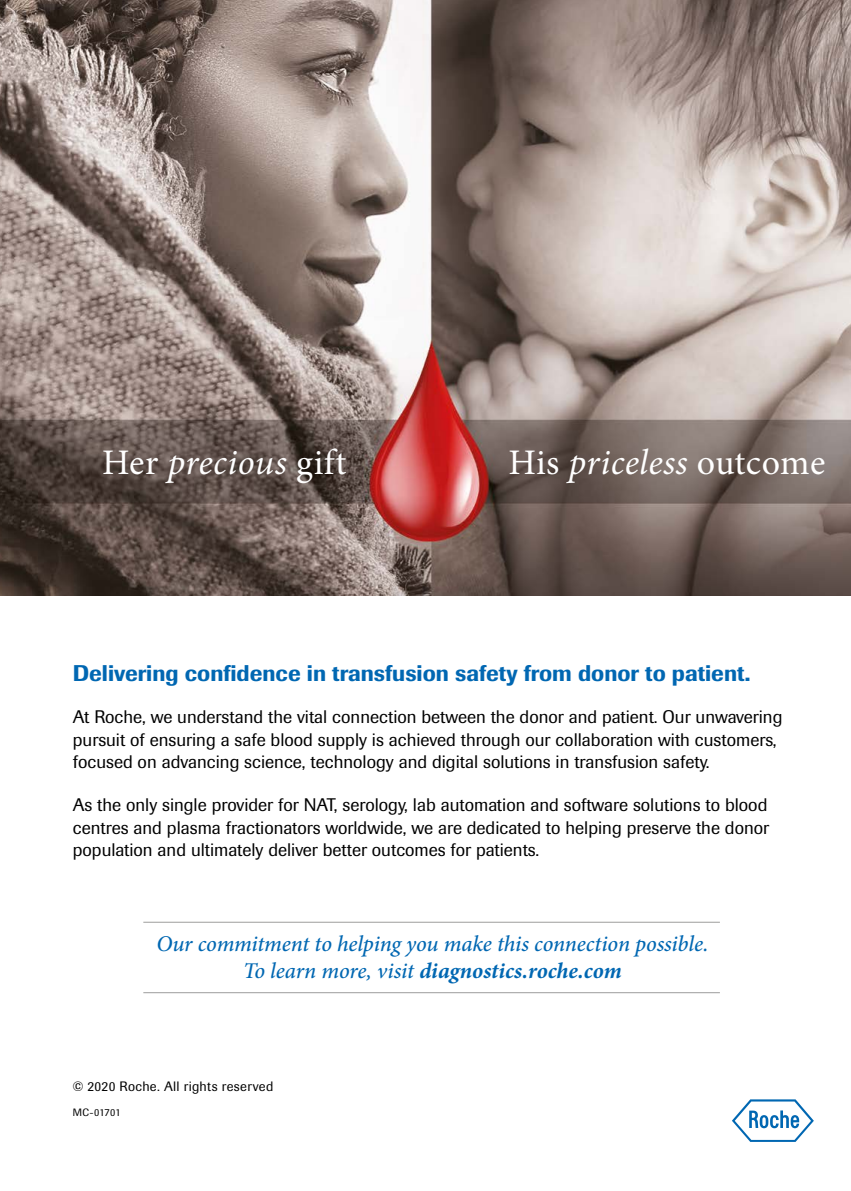
<style>
.page{position:relative;width:851px;height:1191px;background:#fff}
.page>*{position:absolute;margin:0;border:0;box-sizing:border-box;transform-origin:0 0}
.t1{font:36px "Minion Pro";letter-spacing:.005em;color:#fff}
.t2{font:italic 36px "Minion Pro";letter-spacing:.01em;color:#fff}
.t3{font:italic 500 22.5px/27px "Minion Pro";letter-spacing:-.01em;color:#0067b2;text-align:center}
.t4{font:500 22.5px "Imago Pro";color:#0067b2}
.t5{font:18px/22.5px "Imago Pro";color:#000}
.t6{font:13.5px "Imago Pro";letter-spacing:.025em;color:#000}
.t7{font:10.5px "Imago Pro";color:#000}
.s1{font-style:normal}
.s2{font-style:italic}
.s3{font-weight:700}
</style>
<div class="page">
<hr style="left:143px;top:922px;width:576px;height:1px;background:#9d9d9c">
<hr style="left:143px;top:992px;width:576px;height:1px;background:#9d9d9c">
<svg style="left:732px;top:1099px;width:81px;height:42px"></svg>
<img style="left:0;top:0;width:850px;height:595px">
<h1 class="t2" style="left:102px;top:438px;width:246px"><span class="s1">Her</span> precious <span class="s1">gift</span></h1>
<h1 class="t1" style="left:508px;top:438px;width:318px">His <span class="s2">priceless</span> outcome</h1>
<p class="t4" style="left:73px;top:658px;width:679px">Delivering confidence in transfusion safety from donor to patient.</p>
<p class="t5" style="left:73px;top:705px;width:711px">At Roche, we understand the vital connection between the donor and patient. Our unwavering pursuit of ensuring a safe blood supply is achieved through our collaboration with customers, focused on advancing science, technology and digital solutions in transfusion safety.</p>
<p class="t5" style="left:73px;top:793px;width:697px;text-align:justify">As the only single provider for NAT, serology, lab automation and software solutions to blood centres and plasma fractionators worldwide, we are dedicated to helping preserve the donor population and ultimately deliver better outcomes for patients.</p>
<p class="t3" style="left:156px;top:930px;width:553px">Our commitment to helping you make this connection possible.<br>To learn more, visit <span class="s3">diagnostics.roche.com</span></p>
<p class="t6" style="left:73px;top:1077px;width:202px">© 2020 Roche. All rights reserved</p>
<p class="t7" style="left:73px;top:1105px;width:49px">MC-01701</p>
</div>
